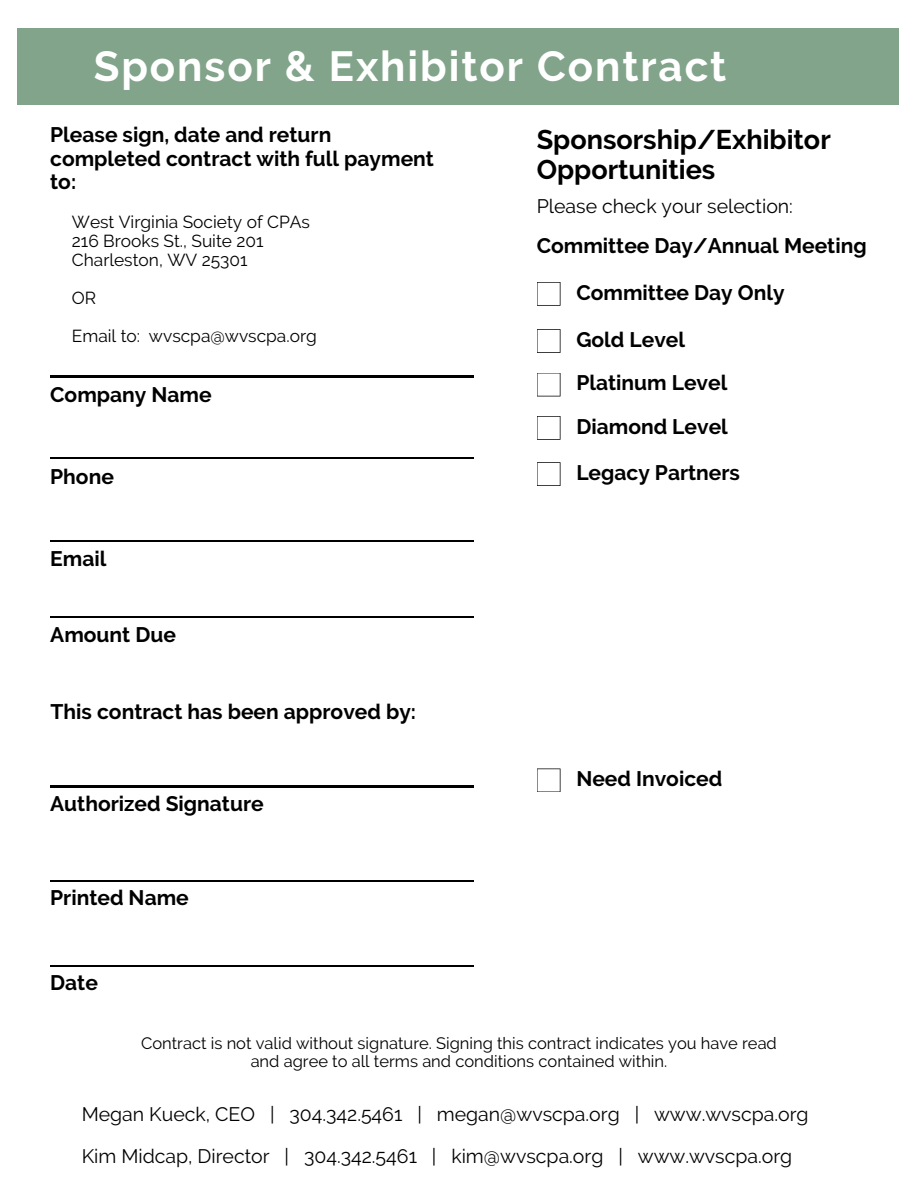
<style>
.page{position:relative;width:918px;height:1188px;background:#fff}
.page>*{position:absolute;margin:0;border:0;box-sizing:border-box;transform-origin:0 0}
.t1{font:700 42px "Raleway";letter-spacing:.045em;color:#fff}
.t2{font:700 27px/30.3px "Raleway";color:#000}
.t3{font:700 21px/23.7px "Raleway";color:#000}
.t4{font:19.5px "Raleway";color:#000}
.t5{font:17.4px "Raleway";color:#000}
.t6{font:16.5px/18px "Raleway";color:#000;text-align:center}
</style>
<div class="page">
<div style="left:17px;top:28px;width:882px;height:77px;background:#82a48b"></div>
<svg style="left:537px;top:282px;width:24px;height:24px"></svg>
<svg style="left:537px;top:329px;width:24px;height:24px"></svg>
<svg style="left:537px;top:373px;width:24px;height:23px"></svg>
<svg style="left:537px;top:416px;width:24px;height:24px"></svg>
<svg style="left:537px;top:462px;width:24px;height:24px"></svg>
<hr style="left:50px;top:376px;width:424px;height:1px;background:#000">
<hr style="left:50px;top:457px;width:424px;height:2px;background:#000">
<hr style="left:50px;top:965px;width:424px;height:2px;background:#000">
<hr style="left:50px;top:880px;width:424px;height:2px;background:#000">
<hr style="left:50px;top:786px;width:424px;height:1px;background:#000">
<hr style="left:50px;top:616px;width:424px;height:2px;background:#000">
<hr style="left:50px;top:540px;width:424px;height:2px;background:#000">
<svg style="left:537px;top:768px;width:24px;height:24px"></svg>
<h1 class="t1" style="left:94px;top:42px;width:634px">Sponsor &amp; Exhibitor Contract</h1>
<h3 class="t3" style="left:50px;top:123px;width:385px">Please sign, date and return completed contract with full payment to:</h3>
<p class="t5" style="left:72px;top:212px;width:240px">West Virginia Society of CPAs</p>
<p class="t5" style="left:72px;top:231px;width:193px">216 Brooks St., Suite 201</p>
<p class="t5" style="left:72px;top:250px;width:177px">Charleston, WV 25301</p>
<h5 class="t5" style="left:72px;top:288px;width:26px">OR</h5>
<p class="t5" style="left:72px;top:326px;width:246px">Email to: wvscpa@wvscpa.org</p>
<h2 class="t2" style="left:537px;top:124px;width:296px">Sponsorship/Exhibitor<br>Opportunities</h2>
<h4 class="t4" style="left:537px;top:195px;width:258px">Please check your selection:</h4>
<h3 class="t3" style="left:537px;top:233px;width:331px">Committee Day/Annual Meeting</h3>
<h3 class="t3" style="left:576px;top:280px;width:210px">Committee Day Only</h3>
<h3 class="t3" style="left:576px;top:328px;width:110px">Gold Level</h3>
<h3 class="t3" style="left:576px;top:371px;width:152px">Platinum Level</h3>
<h3 class="t3" style="left:576px;top:414px;width:153px">Diamond Level</h3>
<h3 class="t3" style="left:576px;top:461px;width:165px">Legacy Partners</h3>
<h3 class="t3" style="left:50px;top:382px;width:163px">Company Name</h3>
<h3 class="t3" style="left:50px;top:464px;width:65px">Phone</h3>
<h3 class="t3" style="left:50px;top:547px;width:58px">Email</h3>
<h3 class="t3" style="left:50px;top:622px;width:127px">Amount Due</h3>
<h3 class="t3" style="left:51px;top:699px;width:367px">This contract has been approved by:</h3>
<h3 class="t3" style="left:50px;top:792px;width:215px">Authorized Signature</h3>
<h3 class="t3" style="left:50px;top:886px;width:140px">Printed Name</h3>
<h3 class="t3" style="left:50px;top:971px;width:49px">Date</h3>
<p class="t3" style="left:576px;top:767px;width:147px">Need Invoiced</p>
<h3 class="t6" style="left:141px;top:1034px;width:637px">Contract is not valid without signature. Signing this contract indicates you have read and agree to all terms and conditions contained within.</h3>
<h4 class="t4" style="left:82px;top:1102px;width:728px">Megan Kueck, CEO | 304.342.5461 | megan@wvscpa.org | www.wvscpa.org</h4>
<h4 class="t4" style="left:82px;top:1145px;width:712px">Kim Midcap, Director | 304.342.5461 | kim@wvscpa.org | www.wvscpa.org</h4>
</div>
